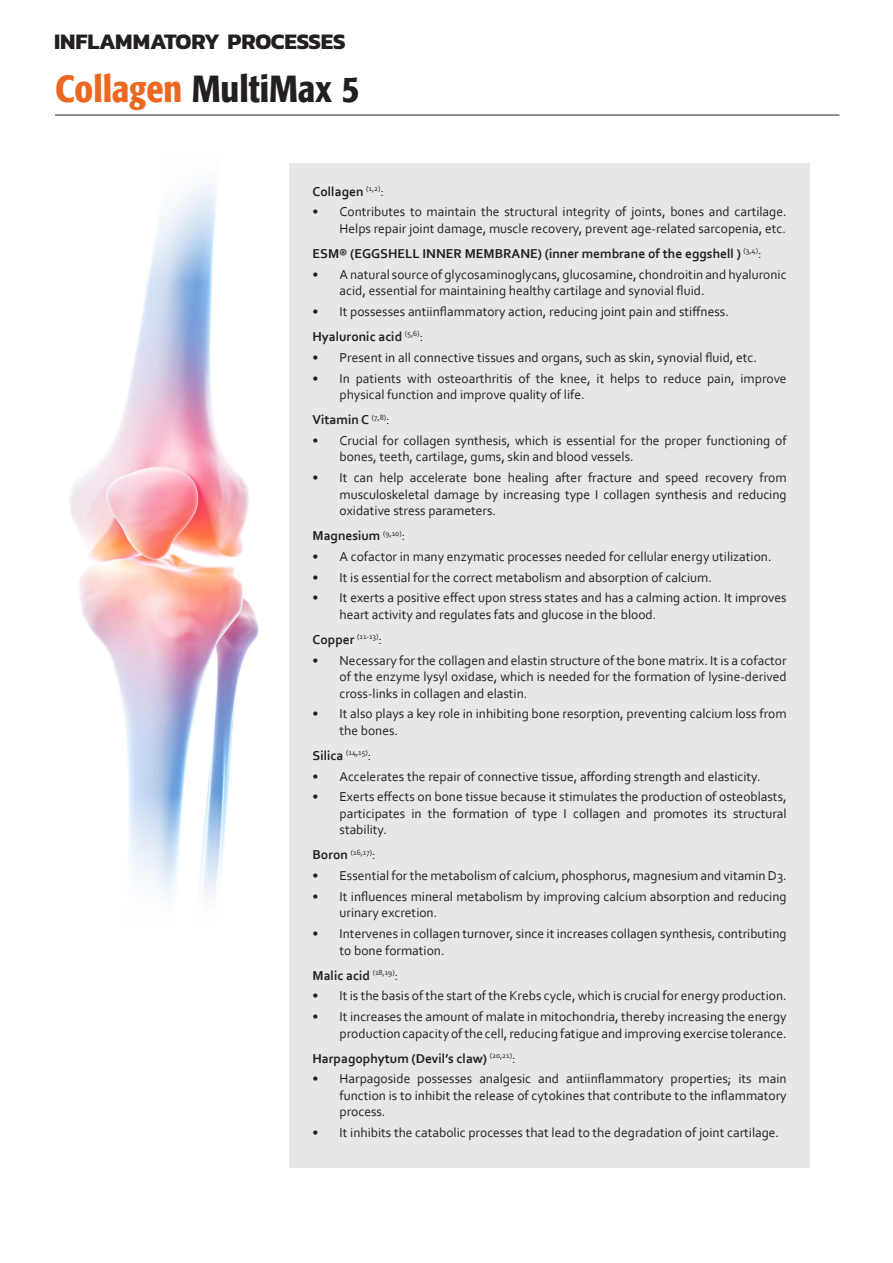
<style>
.page{position:relative;width:893px;height:1263px;background:#fff}
.page>*{position:absolute;margin:0;border:0;box-sizing:border-box;transform-origin:0 0}
.t1{font:500 condensed 37.5px "Formata";color:#231f20}
.t2{font:700 22.5px "Kanit";color:#231f20}
.t3{font:13.5px/16.5px "Corbel";color:#231f20}
.t4{font:700 13.5px "Corbel";color:#231f20}
.t5{font:7.8px "Corbel";color:#231f20}
.s1{color:#ec6820}
.s2{font-weight:400}
.s3{font-weight:700;font-size:13.5px}
.s4{font-size:13.5px}
</style>
<div class="page">
<img style="left:70px;top:181px;width:189px;height:719px">
<hr style="left:55px;top:115px;width:784px;height:1px;background:#231f20">
<div style="left:289px;top:164px;width:520px;height:1004px;background:#e6e7e9"></div>
<p class="t2" style="left:54px;top:24px;width:293px">INFLAMMATORY PROCESSES</p>
<p class="t1" style="left:55px;top:66px;width:306px"><span class="s1">Collagen</span> MultiMax 5</p>
<p class="t4" style="left:313px;top:183px;width:73px">Collagen <sup>(1,2)</sup><span class="s2">:</span></p>
<p class="t3" style="left:313px;top:203px;width:476px;text-align:right">• Contributes to maintain the structural integrity of joints, bones and cartilage.<br>Helps repair joint damage, muscle recovery, prevent age-related sarcopenia, etc.</p>
<p class="t4" style="left:313px;top:245px;width:451px">ESM® (EGGSHELL INNER MEMBRANE) (inner membrane of the eggshell ) <sup>(3,4)</sup><span class="s2">:</span></p>
<p class="t3" style="left:340px;top:266px;width:449px;text-indent:-27px">• A natural source of glycosaminoglycans, glucosamine, chondroitin and hyaluronic acid, essential for maintaining healthy cartilage and synovial fluid.</p>
<p class="t3" style="left:313px;top:303px;width:418px">• It possesses antiinflammatory action, reducing joint pain and stiffness.</p>
<p class="t4" style="left:313px;top:328px;width:112px">Hyaluronic acid <sup>(5,6)</sup><span class="s2">:</span></p>
<p class="t3" style="left:313px;top:349px;width:446px">• Present in all connective tissues and organs, such as skin, synovial fluid, etc.</p>
<p class="t3" style="left:340px;top:369px;width:449px;text-indent:-27px">• In patients with osteoarthritis of the knee, it helps to reduce pain, improve physical function and improve quality of life.</p>
<p class="t4" style="left:313px;top:411px;width:79px">Vitamin C <sup>(7,8)</sup><span class="s2">:</span></p>
<p class="t3" style="left:340px;top:432px;width:449px;text-indent:-27px">• Crucial for collagen synthesis, which is essential for the proper functioning of bones, teeth, cartilage, gums, skin and blood vessels.</p>
<p class="t3" style="left:340px;top:469px;width:449px;text-align:justify;text-indent:-27px">• It can help accelerate bone healing after fracture and speed recovery from musculoskeletal damage by increasing type I collagen synthesis and reducing oxidative stress parameters.</p>
<p class="t4" style="left:313px;top:527px;width:94px">Magnesium <sup>(9,10)</sup><span class="s2">:</span></p>
<p class="t3" style="left:313px;top:548px;width:460px">• A cofactor in many enzymatic processes needed for cellular energy utilization.</p>
<p class="t3" style="left:313px;top:568px;width:401px">• It is essential for the correct metabolism and absorption of calcium.</p>
<p class="t3" style="left:340px;top:589px;width:449px;text-indent:-27px">• It exerts a positive effect upon stress states and has a calming action. It improves heart activity and regulates fats and glucose in the blood.</p>
<p class="t5" style="left:313px;top:632px;width:71px"><span class="s3">Copper</span> (11-13)<span class="s4">:</span></p>
<p class="t3" style="left:340px;top:651px;width:449px;text-align:justify;text-indent:-27px">• Necessary for the collagen and elastin structure of the bone matrix. It is a cofactor of the enzyme lysyl oxidase, which is needed for the formation of lysine-derived cross-links in collagen and elastin.</p>
<p class="t3" style="left:340px;top:705px;width:449px;text-indent:-27px">• It also plays a key role in inhibiting bone resorption, preventing calcium loss from the bones.</p>
<p class="t5" style="left:313px;top:748px;width:60px"><span class="s3">Silica</span> (14,15)<span class="s4">:</span></p>
<p class="t3" style="left:313px;top:767px;width:450px">• Accelerates the repair of connective tissue, affording strength and elasticity.</p>
<p class="t3" style="left:340px;top:788px;width:449px;text-align:justify;text-indent:-27px">• Exerts effects on bone tissue because it stimulates the production of osteoblasts, participates in the formation of type I collagen and promotes its structural stability.</p>
<p class="t5" style="left:313px;top:847px;width:65px"><span class="s3">Boron</span> (16,17)<span class="s4">:</span></p>
<p class="t3" style="left:313px;top:867px;width:476px">• Essential for the metabolism of calcium, phosphorus, magnesium and vitamin D3.</p>
<p class="t3" style="left:340px;top:888px;width:449px;text-indent:-27px">• It influences mineral metabolism by improving calcium absorption and reducing urinary excretion.</p>
<p class="t3" style="left:340px;top:925px;width:449px;text-indent:-27px">• Intervenes in collagen turnover, since it increases collagen synthesis, contributing to bone formation.</p>
<p class="t4" style="left:313px;top:967px;width:87px">Malic acid <sup>(18,19)</sup><span class="s2">:</span></p>
<p class="t3" style="left:313px;top:987px;width:476px">• It is the basis of the start of the Krebs cycle, which is crucial for energy production.</p>
<p class="t3" style="left:313px;top:1008px;width:476px;text-align:right">• It increases the amount of malate in mitochondria, thereby increasing the energy production capacity of the cell, reducing fatigue and improving exercise tolerance.</p>
<p class="t4" style="left:313px;top:1050px;width:205px">Harpagophytum (Devil’s claw) <sup>(20,21)</sup><span class="s2">:</span></p>
<p class="t3" style="left:340px;top:1070px;width:449px;text-align:justify;text-indent:-27px">• Harpagoside possesses analgesic and antiinflammatory properties; its main function is to inhibit the release of cytokines that contribute to the inflammatory process.</p>
<p class="t3" style="left:313px;top:1124px;width:468px">• It inhibits the catabolic processes that lead to the degradation of joint cartilage.</p>
</div>
